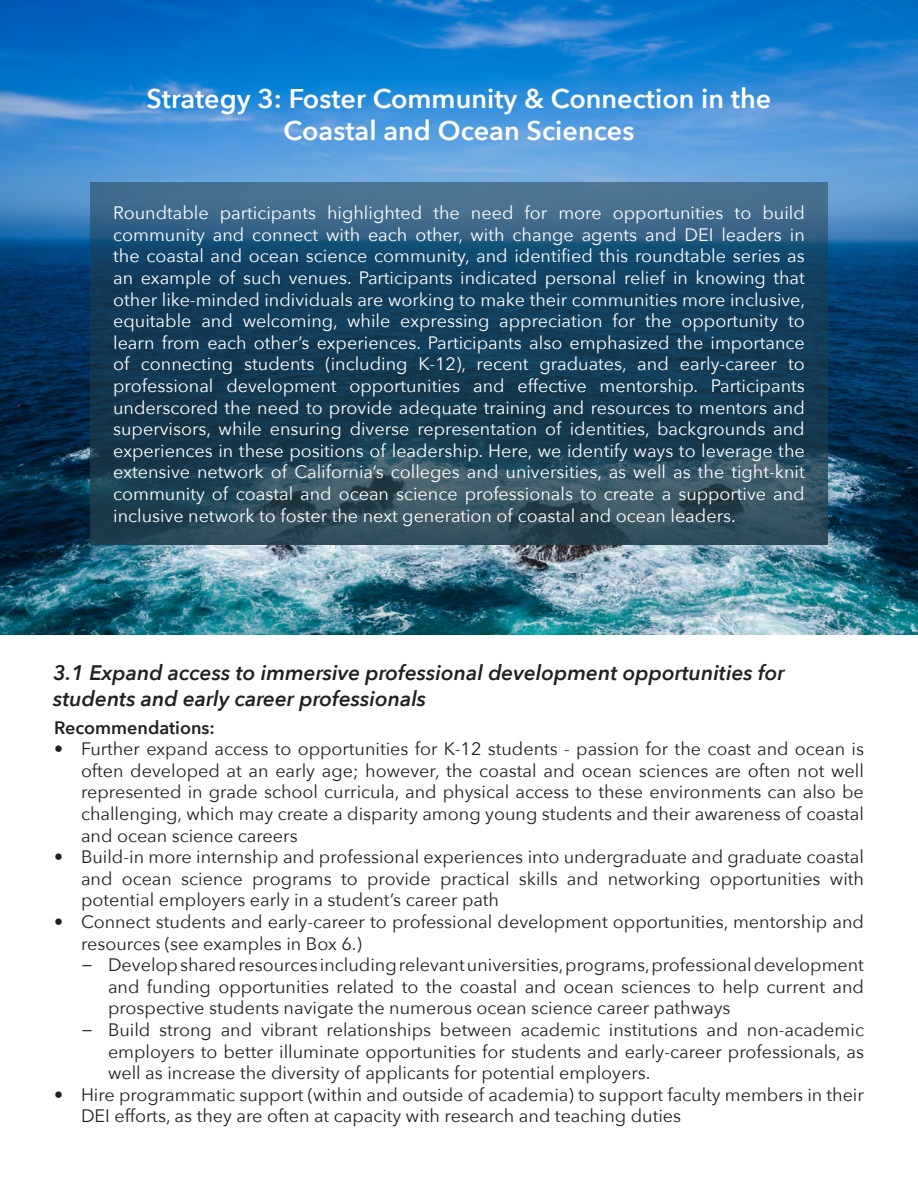
<style>
.page{position:relative;width:918px;height:1188px;background:#fff}
.page>*{position:absolute;margin:0;border:0;box-sizing:border-box;transform-origin:0 0}
.t1{font:600 27px/32.4px "Avenir Next";color:#fff;text-align:center}
.t2{font:italic 600 21px/25.2px "Avenir Next";color:#231f20}
.t3{font:18px/21.6px "Avenir Next";color:#231f20;text-align:justify}
.t4{font:18px/21.6px "Avenir Next";color:#fff;text-align:justify}
.t5{font:600 18px "Avenir Next";color:#231f20}
</style>
<div class="page">
<img style="left:0;top:0;width:918px;height:634px">
<svg style="left:90px;top:182px;width:738px;height:362px;background:#214861"></svg>
<h2 class="t1" style="left:147px;top:81px;width:626px">Strategy 3: Foster Community &amp; Connection in the<br>Coastal and Ocean Sciences</h2>
<p class="t4" style="left:113px;top:201px;width:694px">Roundtable participants highlighted the need for more opportunities to build community and connect with each other, with change agents and DEI leaders in the coastal and ocean science community, and identified this roundtable series as an example of such venues. Participants indicated personal relief in knowing that other like-minded individuals are working to make their communities more inclusive, equitable and welcoming, while expressing appreciation for the opportunity to learn from each other’s experiences. Participants also emphasized the importance of connecting students (including K-12), recent graduates, and early-career to professional development opportunities and effective mentorship. Participants underscored the need to provide adequate training and resources to mentors and supervisors, while ensuring diverse representation of identities, backgrounds and experiences in these positions of leadership. Here, we identify ways to leverage the extensive network of California’s colleges and universities, as well as the tight-knit community of coastal and ocean science professionals to create a supportive and inclusive network to foster the next generation of coastal and ocean leaders.</p>
<h3 class="t2" style="left:53px;top:660px;width:733px">3.1 Expand access to immersive professional development opportunities for students and early career professionals</h3>
<h4 class="t5" style="left:54px;top:712px;width:162px">Recommendations:</h4>
<p class="t3" style="left:81px;top:737px;width:785px;text-indent:-27px">• Further expand access to opportunities for K-12 students - passion for the coast and ocean is often developed at an early age; however, the coastal and ocean sciences are often not well represented in grade school curricula, and physical access to these environments can also be challenging, which may create a disparity among young students and their awareness of coastal and ocean science careers</p>
<p class="t3" style="left:81px;top:845px;width:785px;text-indent:-27px">• Build-in more internship and professional experiences into undergraduate and graduate coastal and ocean science programs to provide practical skills and networking opportunities with potential employers early in a student’s career path</p>
<p class="t3" style="left:81px;top:910px;width:785px;text-indent:-27px">• Connect students and early-career to professional development opportunities, mentorship and resources (see examples in Box 6.)</p>
<p class="t3" style="left:108px;top:953px;width:758px;text-indent:-27px">− Develop shared resources including relevant universities, programs, professional development and funding opportunities related to the coastal and ocean sciences to help current and prospective students navigate the numerous ocean science career pathways</p>
<p class="t3" style="left:108px;top:1018px;width:758px;text-indent:-27px">− Build strong and vibrant relationships between academic institutions and non-academic employers to better illuminate opportunities for students and early-career professionals, as well as increase the diversity of applicants for potential employers.</p>
<p class="t3" style="left:81px;top:1083px;width:784px;text-indent:-27px">• Hire programmatic support (within and outside of academia) to support faculty members in their<br>DEI efforts, as they are often at capacity with research and teaching duties</p>
</div>
